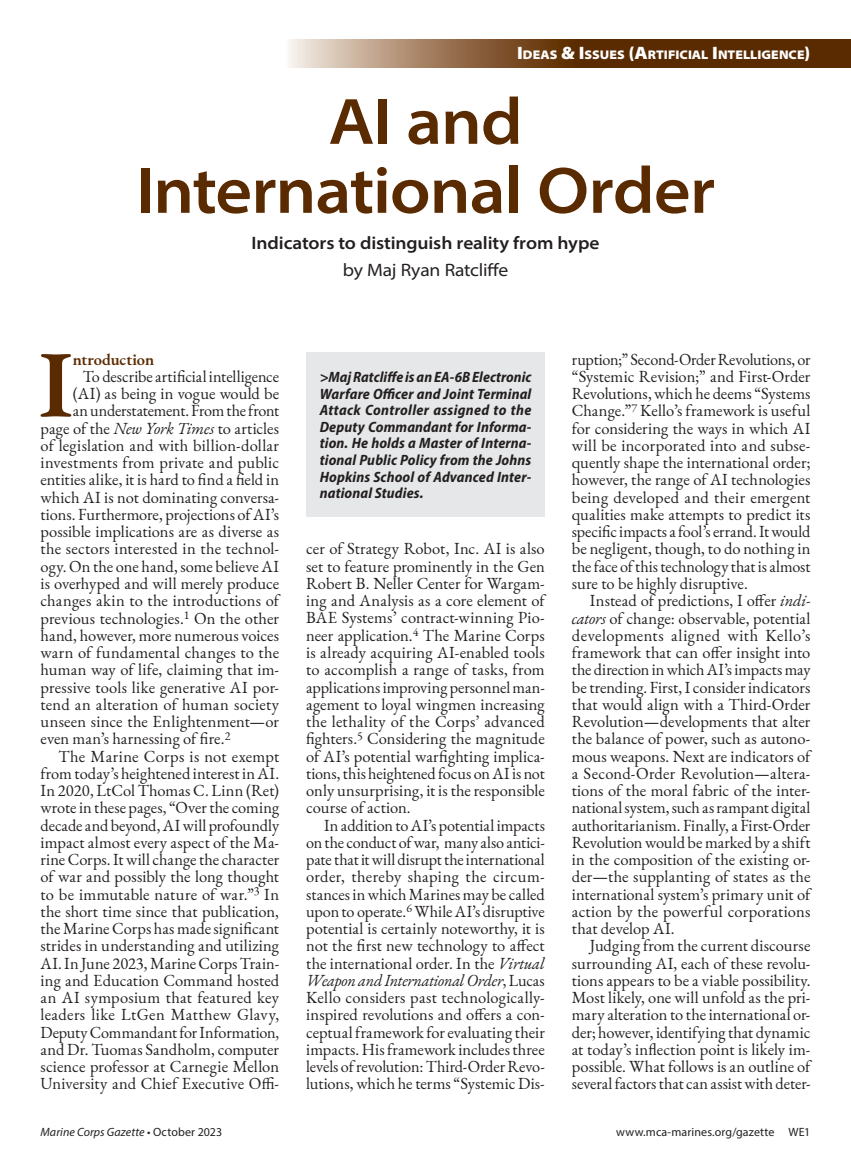
<style>
.page{position:relative;width:851px;height:1175px;background:#fff}
.page>*{position:absolute;margin:0;border:0;box-sizing:border-box;transform-origin:0 0}
.t1{font:600 95.25px "EB Garamond";color:#5a2a00}
.t2{font:600 semi-expanded 66px/69px "Myriad Pro";letter-spacing:-.015em;color:#5a2a00;text-align:center}
.t3{font:600 semi-expanded 18px "Myriad Pro";letter-spacing:-.005em;color:#231f20}
.t4{font:semi-expanded 18px "Myriad Pro";letter-spacing:-.015em;color:#231f20}
.t5{font:16.5px/17.2px "EB Garamond";letter-spacing:.005em;color:#231f20;text-align:justify}
.t6{font:16.5px "EB Garamond";letter-spacing:-.015em;color:#231f20}
.t7{font:600 16.5px "EB Garamond";letter-spacing:-.005em;color:#5a2a00}
.t8{font:italic 700 semi-condensed 15px/16.5px "Myriad Pro";letter-spacing:.01em;color:#231f20;text-align:justify}
.t9{font:900 semi-expanded 12.6px "Myriad Pro";color:#fff}
.t10{font:italic 12px "Myriad Pro";letter-spacing:.01em;color:#231f20}
.t11{font:12px "Myriad Pro";letter-spacing:.01em;color:#231f20}
.s1{font-size:18px}
.s2{font-style:italic}
.s3{font-style:normal}
</style>
<div class="page">
<svg style="left:288px;top:40px;width:562px;height:28px;background:#805734"></svg>
<div style="left:306px;top:352px;width:239px;height:165px;background:#e6e7e8"></div>
<p class="t9" style="left:517px;top:46px;width:295px"><span class="s1">I</span>DEAS <span class="s1">&amp; I</span>SSUES <span class="s1">(A</span>RTIFICIAL <span class="s1">I</span>NTELLIGENCE<span class="s1">)</span></p>
<h2 class="t2" style="left:136px;top:85px;width:581px">AI and<br>International Order</h2>
<p class="t3" style="left:251px;top:231px;width:349px">Indicators to distinguish reality from hype</p>
<p class="t4" style="left:343px;top:258px;width:167px">by Maj Ryan Ratcliffe</p>
<h1 class="t1" style="left:39px;top:319px;width:35px">I</h1>
<p class="t7" style="left:73px;top:348px;width:83px">ntroduction</p>
<p class="t5" style="left:83px;top:368px;width:198px">To describe artificial intelligence</p>
<p class="t5" style="left:73px;top:385px;width:208px">(AI) as being in vogue would be</p>
<p class="t6" style="left:73px;top:400px;width:208px">an understatement. From the front</p>
<p class="t5" style="left:40px;top:419px;width:240px">page of the <span class="s2">New York Times</span> to articles</p>
<p class="t5" style="left:40px;top:437px;width:240px">of legislation and with billion-dollar</p>
<p class="t5" style="left:40px;top:454px;width:240px">investments from private and public</p>
<p class="t5" style="left:40px;top:471px;width:240px">entities alike, it is hard to find a field in</p>
<p class="t5" style="left:40px;top:488px;width:240px">which AI is not dominating conversa-</p>
<p class="t5" style="left:40px;top:506px;width:240px">tions. Furthermore, projections of AI’s</p>
<p class="t5" style="left:40px;top:523px;width:240px">possible implications are as diverse as</p>
<p class="t5" style="left:40px;top:540px;width:240px">the sectors interested in the technol-</p>
<p class="t5" style="left:40px;top:557px;width:240px">ogy. On the one hand, some believe AI</p>
<p class="t5" style="left:40px;top:575px;width:240px">is overhyped and will merely produce</p>
<p class="t5" style="left:40px;top:592px;width:240px">changes akin to the introductions of</p>
<p class="t5" style="left:40px;top:609px;width:240px">previous technologies.<sup>1</sup> On the other</p>
<p class="t5" style="left:40px;top:626px;width:240px">hand, however, more numerous voices</p>
<p class="t5" style="left:40px;top:644px;width:240px">warn of fundamental changes to the</p>
<p class="t5" style="left:40px;top:661px;width:240px">human way of life, claiming that im-</p>
<p class="t5" style="left:40px;top:678px;width:240px">pressive tools like generative AI por-</p>
<p class="t5" style="left:40px;top:695px;width:240px">tend an alteration of human society</p>
<p class="t5" style="left:40px;top:713px;width:240px">unseen since the Enlightenment—or</p>
<p class="t5" style="left:40px;top:730px;width:191px">even man’s harnessing of fire.<sup>2</sup></p>
<p class="t5" style="left:59px;top:747px;width:222px">The Marine Corps is not exempt</p>
<p class="t5" style="left:40px;top:764px;width:240px">from today’s heightened interest in AI.</p>
<p class="t5" style="left:40px;top:782px;width:240px">In 2020, LtCol Thomas C. Linn (Ret)</p>
<p class="t5" style="left:40px;top:799px;width:240px">wrote in these pages, “Over the coming</p>
<p class="t5" style="left:40px;top:816px;width:240px">decade and beyond, AI will profoundly</p>
<p class="t5" style="left:40px;top:833px;width:240px">impact almost every aspect of the Ma-</p>
<p class="t5" style="left:40px;top:851px;width:240px">rine Corps. It will change the character</p>
<p class="t5" style="left:40px;top:868px;width:240px">of war and possibly the long thought</p>
<p class="t5" style="left:40px;top:885px;width:240px">to be immutable nature of war.”<sup>3</sup> In</p>
<p class="t5" style="left:41px;top:902px;width:240px">the short time since that publication,</p>
<p class="t5" style="left:40px;top:920px;width:240px">the Marine Corps has made significant</p>
<p class="t5" style="left:40px;top:937px;width:240px">strides in understanding and utilizing</p>
<p class="t5" style="left:40px;top:954px;width:240px">AI. In June 2023, Marine Corps Train-</p>
<p class="t5" style="left:40px;top:971px;width:240px">ing and Education Command hosted</p>
<p class="t5" style="left:40px;top:989px;width:240px">an AI symposium that featured key</p>
<p class="t5" style="left:40px;top:1006px;width:240px">leaders like LtGen Matthew Glavy,</p>
<p class="t5" style="left:40px;top:1023px;width:240px">Deputy Commandant for Information,</p>
<p class="t5" style="left:40px;top:1040px;width:240px">and Dr. Tuomas Sandholm, computer</p>
<p class="t5" style="left:40px;top:1058px;width:240px">science professor at Carnegie Mellon</p>
<p class="t5" style="left:40px;top:1075px;width:240px">University and Chief Executive Offi-</p>
<p class="t8" style="left:320px;top:369px;width:213px">&gt;Maj Ratcliffe is an EA-6B Electronic Warfare Officer and Joint Terminal Attack Controller assigned to the Deputy Commandant for Informa&shy;tion. He holds a Master of Interna&shy;tional Public Policy from the Johns Hopkins School of Advanced Inter&shy;national Studies.</p>
<p class="t5" style="left:306px;top:540px;width:240px">cer of Strategy Robot, Inc. AI is also set to feature prominently in the Gen Robert B. Neller Center for Wargam&shy;ing and Analysis as a core element of BAE Systems’ contract-winning Pio&shy;neer application.<sup>4</sup> The Marine Corps is already acquiring AI-enabled tools to accomplish a range of tasks, from applications improving personnel man&shy;agement to loyal wingmen increasing the lethality of the Corps’ advanced fighters.<sup>5</sup> Considering the magnitude of AI’s potential warfighting implica&shy;tions, this heightened focus on AI is not only unsurprising, it is the responsible course of action.</p>
<p class="t5" style="left:306px;top:816px;width:240px;text-indent:18px">In addition to AI’s potential impacts on the conduct of war, many also antici&shy;pate that it will disrupt the international order, thereby shaping the circum&shy;stances in which Marines may be called upon to operate.<sup>6</sup> While AI’s disruptive potential is certainly noteworthy, it is not the first new technology to affect the international order. In the <span class="s2">Virtual Weapon and International Order</span>, Lucas Kello considers past technologically&shy;inspired revolutions and offers a con&shy;ceptual framework for evaluating their impacts. His framework includes three levels of revolution: Third-Order Revo&shy;lutions, which he terms “Systemic Dis-</p>
<p class="t5" style="left:571px;top:350px;width:240px">ruption;” Second-Order Revolutions, or “Systemic Revision;” and First-Order Revolutions, which he deems “Systems Change.”<sup>7</sup> Kello’s framework is useful for considering the ways in which AI will be incorporated into and subse&shy;quently shape the international order; however, the range of AI technologies being developed and their emergent qualities make attempts to predict its specific impacts a fool’s errand. It would be negligent, though, to do nothing in the face of this technology that is almost sure to be highly disruptive.</p>
<p class="t5" style="left:571px;top:592px;width:240px;text-indent:18px">Instead of predictions, I offer <span class="s2">indi&shy;cators</span> of change: observable, potential developments aligned with Kello’s framework that can offer insight into the direction in which AI’s impacts may be trending. First, I consider indicators that would align with a Third-Order Revolution—developments that alter the balance of power, such as autono&shy;mous weapons. Next are indicators of a Second-Order Revolution—altera&shy;tions of the moral fabric of the inter&shy;national system, such as rampant digital authoritarianism. Finally, a First-Order Revolution would be marked by a shift in the composition of the existing or&shy;der—the supplanting of states as the international system’s primary unit of action by the powerful corporations that develop AI.</p>
<p class="t5" style="left:572px;top:937px;width:240px;text-indent:18px">Judging from the current discourse surrounding AI, each of these revolu&shy;tions appears to be a viable possibility.<br>Most likely, one will unfold as the pri&shy;mary alteration to the international or&shy;der; however, identifying that dynamic at today’s inflection point is likely im&shy;possible. What follows is an outline of several factors that can assist with deter-</p>
<p class="t10" style="left:41px;top:1124px;width:183px">Marine Corps Gazette <span class="s3">• October 2023</span></p>
<p class="t11" style="left:616px;top:1124px;width:196px">www.mca-marines.org/gazette WE1</p>
</div>
